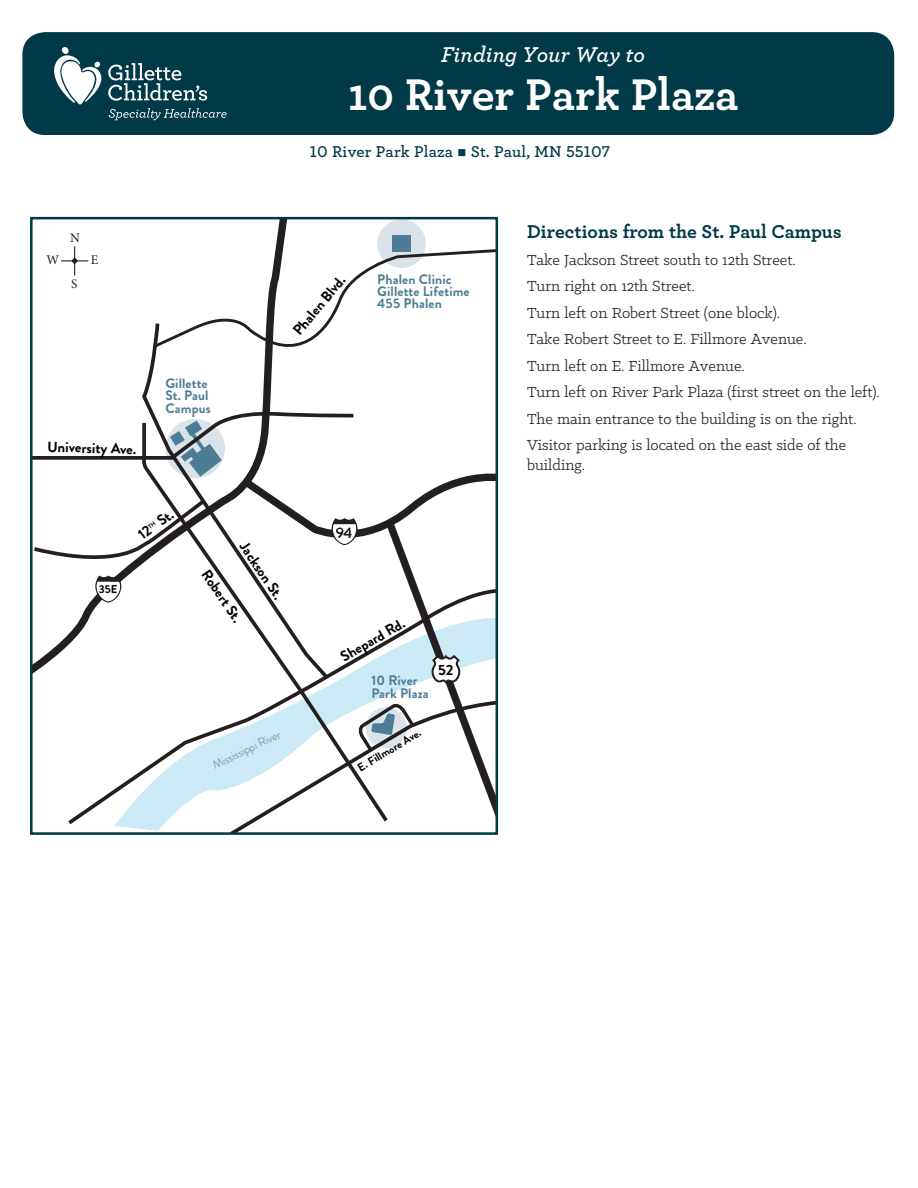
<style>
.page{position:relative;width:918px;height:1188px;background:#fff}
.page>*{position:absolute;margin:0;border:0;box-sizing:border-box;transform-origin:0 0}
.t1{font:700 46.5px "Archer";color:#fff}
.t2{font:italic 600 22.5px "Archer";color:#fff}
.t3{font:700 19.5px "Archer";color:#003a49}
.txt{font:16.5px/19.8px "Klinic Slab";color:#231f20}
.copy{font:600 16.5px "Archer";letter-spacing:.01em;color:#003a49}
.t4{font:700 14.85px "Brandon Grotesque";color:#000}
.t5{font:700 13.8px/12.1px "Brandon Grotesque";letter-spacing:.01em;color:#4d7c97}
.t6{font:13.2px "Minion Pro";color:#231f20}
.t7{font:300 11.7px "Brandon Grotesque";color:#4d7c97}
.t8{font:700 11.4px "Brandon Grotesque";color:#000}
</style>
<div class="page">
<div style="left:377px;top:219px;width:49px;height:49px;background:#d9e3e9;border-radius:50%"></div>
<div style="left:392px;top:236px;width:19px;height:16px;background:#4d7c97"></div>
<svg style="left:308px;top:247px;width:186px;height:95px"></svg>
<svg style="left:74px;top:221px;width:234px;height:191px"></svg>
<div style="left:22px;top:32px;width:872px;height:103px;background:#003a49;border-radius:23px"></div>
<div style="left:62px;top:47px;width:7px;height:7px;background:#fff;border-radius:50%"></div>
<svg style="left:54px;top:55px;width:48px;height:50px"></svg>
<svg style="left:109px;top:108px;width:118px;height:12px"></svg>
<svg style="left:108px;top:63px;width:99px;height:38px"></svg>
<svg style="left:61px;top:246px;width:27px;height:29px"></svg>
<svg style="left:31px;top:412px;width:466px;height:422px"></svg>
<p class="t6" style="left:70px;top:229px;width:11px">N</p>
<p class="t6" style="left:71px;top:275px;width:8px">S</p>
<p class="t6" style="left:46px;top:251px;width:14px">W</p>
<p class="t6" style="left:91px;top:251px;width:9px">E</p>
<p class="t4" style="left:48px;top:436px;width:91px;rotate:2deg">U niversity Ave.</p>
<p class="t8" style="left:99px;top:581px;width:20px">35E</p>
<p class="t5" style="left:165px;top:377px;width:47px">Gillette<br>St. Paul<br>Campus</p>
<p class="t2" style="left:441px;top:38px;width:206px">Finding Your Way to</p>
<p class="t1" style="left:348px;top:58px;width:392px">10 River Park Plaza</p>
<p class="copy" style="left:310px;top:139px;width:302px">10 River Park Plaza ■ St. Paul, MN 55107</p>
<p class="t4" style="left:288px;top:326px;width:75px;rotate:-50deg">Phalen Blvd.</p>
<p class="t5" style="left:377px;top:273px;width:94px">Phalen Clinic<br>Gillette Lifetime<br>455 Phalen</p>
<p class="t3" style="left:527px;top:216px;width:316px">Directions from the St. Paul Campus</p>
<p class="txt" style="left:527px;top:249px;width:270px">Take Jackson Street south to 12th Street.</p>
<p class="txt" style="left:527px;top:276px;width:169px">Turn right on 12th Street.</p>
<p class="txt" style="left:527px;top:302px;width:255px">Turn left on Robert Street (one block).</p>
<p class="txt" style="left:527px;top:329px;width:281px">Take Robert Street to E. Fillmore Avenue.</p>
<p class="txt" style="left:527px;top:355px;width:219px">Turn left on E. Fillmore Avenue.</p>
<p class="txt" style="left:527px;top:382px;width:354px">Turn left on River Park Plaza (first street on the left).</p>
<p class="txt" style="left:527px;top:408px;width:331px">The main entrance to the building is on the right.</p>
<p class="txt" style="left:527px;top:435px;width:321px">Visitor parking is located on the east side of the building.</p>
<p class="t4" style="left:252px;top:538px;width:67px;rotate:56deg">Jackson St.</p>
<p class="t4" style="left:214px;top:565px;width:62px;rotate:56deg">Robert St.</p>
<p class="t7" style="left:210px;top:759px;width:76px;rotate:-26deg">Mississippi River</p>
<p class="t4" style="left:336px;top:649px;width:73px;rotate:-30deg">Shepard Rd.</p>
<p class="t5" style="left:371px;top:675px;width:59px">10 River<br>Park Plaza</p>
<p class="t4" style="left:438px;top:659px;width:17px">52</p>
<p class="t8" style="left:354px;top:762px;width:73px;rotate:-31deg">E. Fillmore Ave.</p>
</div>
